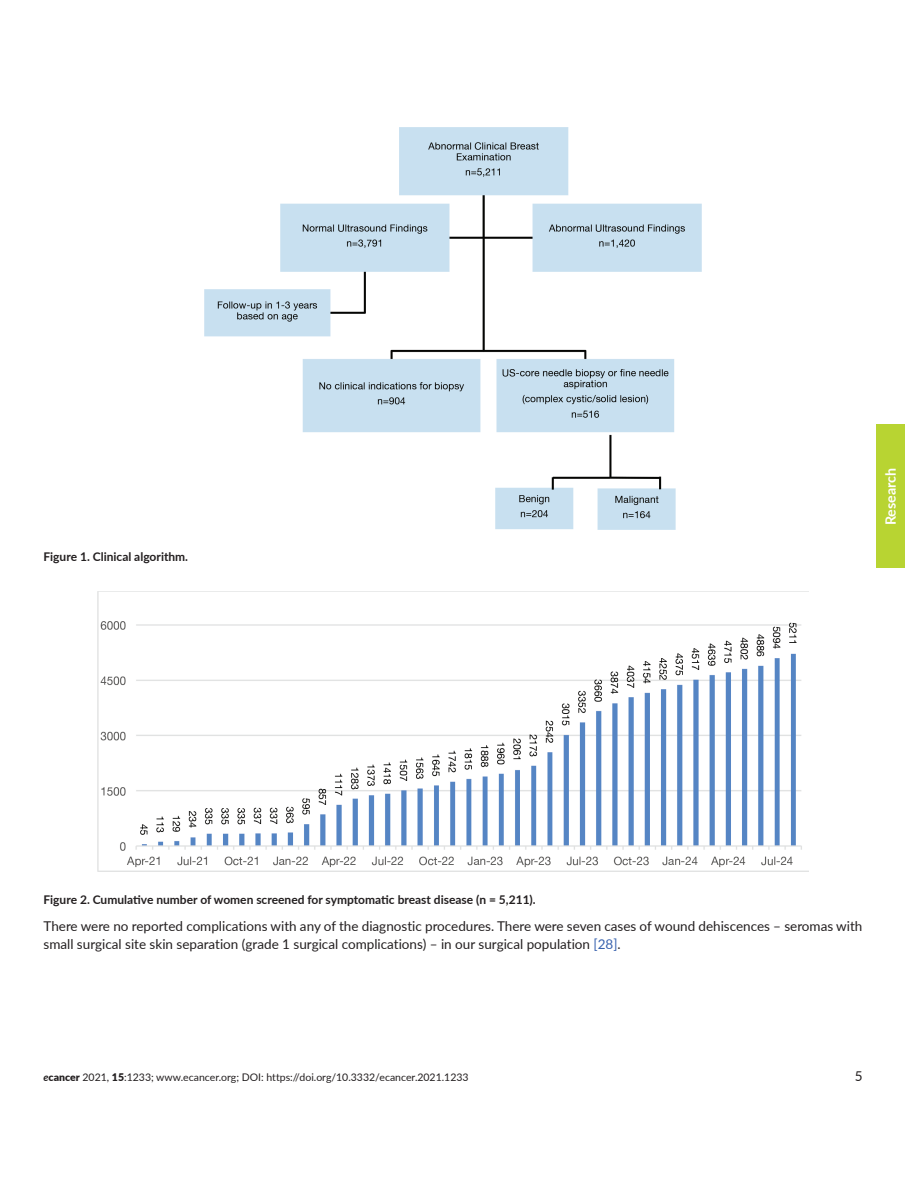
<style>
.page{position:relative;width:918px;height:1188px;background:#fff}
.page>*{position:absolute;margin:0;border:0;box-sizing:border-box;transform-origin:0 0}
.t1{font:700 14.25px "Lato";color:#fff}
.t2{font:13.5px/18px "Lato";color:#231f20}
.t3{font:700 12px "Lato";color:#231f20}
.t4{font:10.5px "Lato";color:#231f20}
.s1{color:#3862ae}
.s2{font-weight:700;font-style:italic}
.s3{font-weight:900}
</style>
<div class="page">
<div style="left:876px;top:425px;width:29px;height:143px;background:#b8d432"></div>
<img style="left:204px;top:128px;width:498px;height:401px">
<img style="left:97px;top:592px;width:712px;height:279px">
<p class="t3" style="left:44px;top:548px;width:146px">Figure 1. Clinical algorithm.</p>
<p class="t1" style="left:880px;top:525px;width:59px;rotate:-90deg">Research</p>
<p class="t3" style="left:44px;top:890px;width:494px">Figure 2. Cumulative number of women screened for symptomatic breast disease (n = 5,211).</p>
<p class="t2" style="left:44px;top:916px;width:820px">There were no reported complications with any of the diagnostic procedures. There were seven cases of wound dehiscences – seromas with small surgical site skin separation (grade 1 surgical complications) – in our surgical population <span class="s1">[28]</span>.</p>
<p class="t4" style="left:44px;top:1070px;width:427px"><span class="s2">e</span><span class="s3">cancer</span> 2021, <span class="s3">15</span>:1233; www.ecancer.org; DOI: https://doi.org/10.3332/ecancer.2021.1233</p>
<p class="t2" style="left:855px;top:1067px;width:9px">5</p>
</div>
